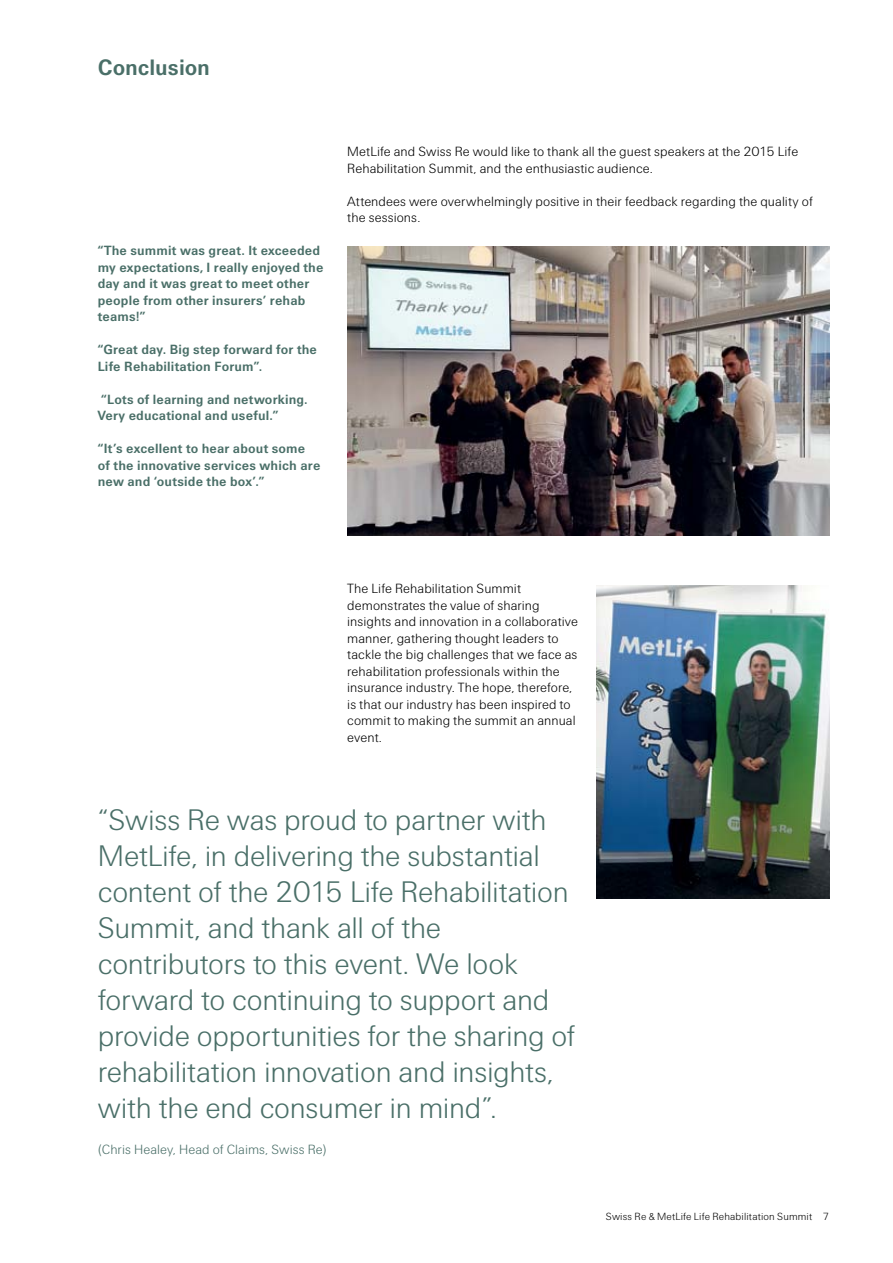
<style>
.page{position:relative;width:893px;height:1263px;background:#fff}
.page>*{position:absolute;margin:0;border:0;box-sizing:border-box;transform-origin:0 0}
.t1{font:300 30px/36px "Swiss Re Sans OT";letter-spacing:-.01em;color:#4a6f68}
.t2{font:700 22.5px "Swiss Re Sans OT";color:#4a6f68}
.t3{font:300 13.5px/16.5px "Swiss Re Sans OT";letter-spacing:.005em;color:#000}
.t4{font:700 13.5px/16.5px "Swiss Re Sans OT";letter-spacing:.01em;color:#4a6f68}
.t5{font:300 13.5px "Swiss Re Sans OT";letter-spacing:.01em;color:#4a6f68}
.t6{font:300 10.5px "Swiss Re Sans OT";letter-spacing:.015em;color:#000}
</style>
<div class="page">
<img style="left:597px;top:585px;width:232px;height:314px">
<img style="left:347px;top:247px;width:482px;height:289px">
<h2 class="t2" style="left:98px;top:54px;width:114px">Conclusion</h2>
<p class="t4" style="left:98px;top:242px;width:227px">“The summit was great. It exceeded my expectations, I really enjoyed the day and it was great to meet other people from other insurers’ rehab teams!”</p>
<p class="t4" style="left:98px;top:341px;width:221px">“Great day. Big step forward for the<br>Life Rehabilitation Forum”.</p>
<p class="t4" style="left:98px;top:391px;width:211px">“Lots of learning and networking.<br>Very educational and useful.”</p>
<p class="t4" style="left:98px;top:440px;width:224px">“It’s excellent to hear about some of the innovative services which are new and ‘outside the box’.”</p>
<p class="t3" style="left:347px;top:143px;width:452px">MetLife and Swiss Re would like to thank all the guest speakers at the 2015 Life<br>Rehabilitation Summit, and the enthusiastic audience.</p>
<p class="t3" style="left:347px;top:193px;width:467px">Attendees were overwhelmingly positive in their feedback regarding the quality of the sessions.</p>
<p class="t3" style="left:347px;top:581px;width:232px">The Life Rehabilitation Summit demonstrates the value of sharing insights and innovation in a collaborative manner, gathering thought leaders to tackle the big challenges that we face as rehabilitation professionals within the insurance industry. The hope, therefore, is that our industry has been inspired to commit to making the summit an annual event.</p>
<p class="t1" style="left:98px;top:802px;width:479px">“Swiss Re was proud to partner with MetLife, in delivering the substantial content of the 2015 Life Rehabilitation Summit, and thank all of the contributors to this event. We look forward to continuing to support and provide opportunities for the sharing of rehabilitation innovation and insights, with the end consumer in mind”.</p>
<p class="t5" style="left:98px;top:1142px;width:230px">(Chris Healey, Head of Claims, Swiss Re)</p>
<p class="t6" style="left:606px;top:1211px;width:225px">Swiss Re &amp; MetLife Life Rehabilitation Summit 7</p>
</div>
